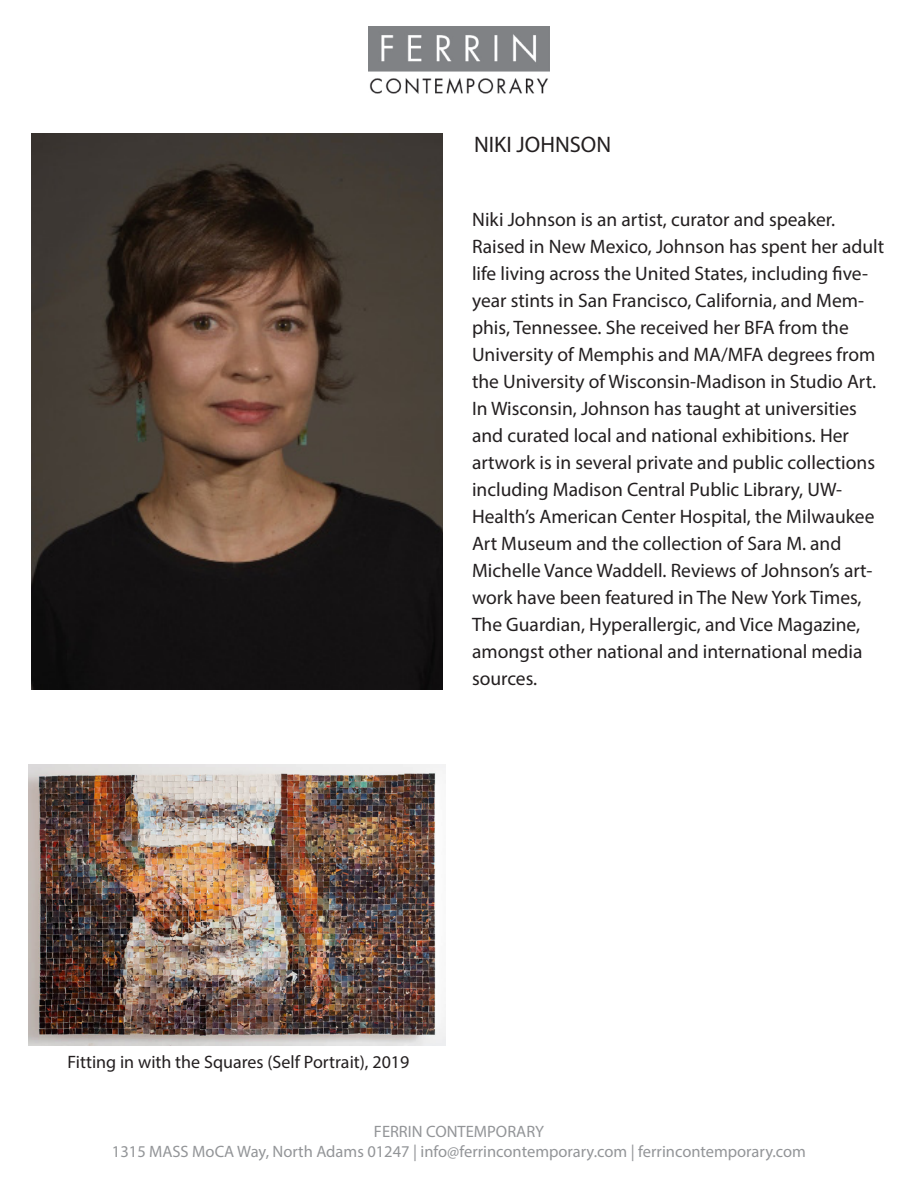
<style>
.page{position:relative;width:918px;height:1188px;background:#fff}
.page>*{position:absolute;margin:0;border:0;box-sizing:border-box;transform-origin:0 0}
.t1{font:22.5px "Myriad Pro";color:#231f20}
.t2{font:19.5px/27px "Myriad Pro";color:#231f20}
.t3{font:18px "Myriad Pro";color:#231f20}
.FC_GREY_TYPE{font:16.5px/19.8px "Myriad Pro";color:#939598;text-align:center}
</style>
<div class="page">
<img style="left:29px;top:765px;width:416px;height:281px">
<img style="left:368px;top:27px;width:182px;height:66px">
<img style="left:32px;top:134px;width:410px;height:555px">
<p class="t1" style="left:474px;top:130px;width:139px">NIKI JOHNSON</p>
<p class="t2" style="left:472px;top:205px;width:414px">Niki Johnson is an artist, curator and speaker.<br>Raised in New Mexico, Johnson has spent her adult life living across the United States, including five&shy;year stints in San Francisco, California, and Mem&shy;phis, Tennessee. She received her BFA from the University of Memphis and MA/MFA degrees from the University of Wisconsin-Madison in Studio Art.<br>In Wisconsin, Johnson has taught at universities and curated local and national exhibitions. Her artwork is in several private and public collections including Madison Central Public Library, UW-Health’s American Center Hospital, the Milwaukee Art Museum and the collection of Sara M. and Michelle Vance Waddell. Reviews of Johnson’s art&shy;work have been featured in The New York Times, The Guardian, Hyperallergic, and Vice Magazine, amongst other national and international media sources.</p>
<p class="t3" style="left:68px;top:1051px;width:343px">Fitting in with the Squares (Self Portrait), 2019</p>
<p class="FC_GREY_TYPE" style="left:112px;top:1121px;width:696px">FERRIN CONTEMPORARY<br>1315 MASS MoCA Way, North Adams 01247 | info@ferrincontemporary.com | ferrincontemporary.com</p>
</div>
